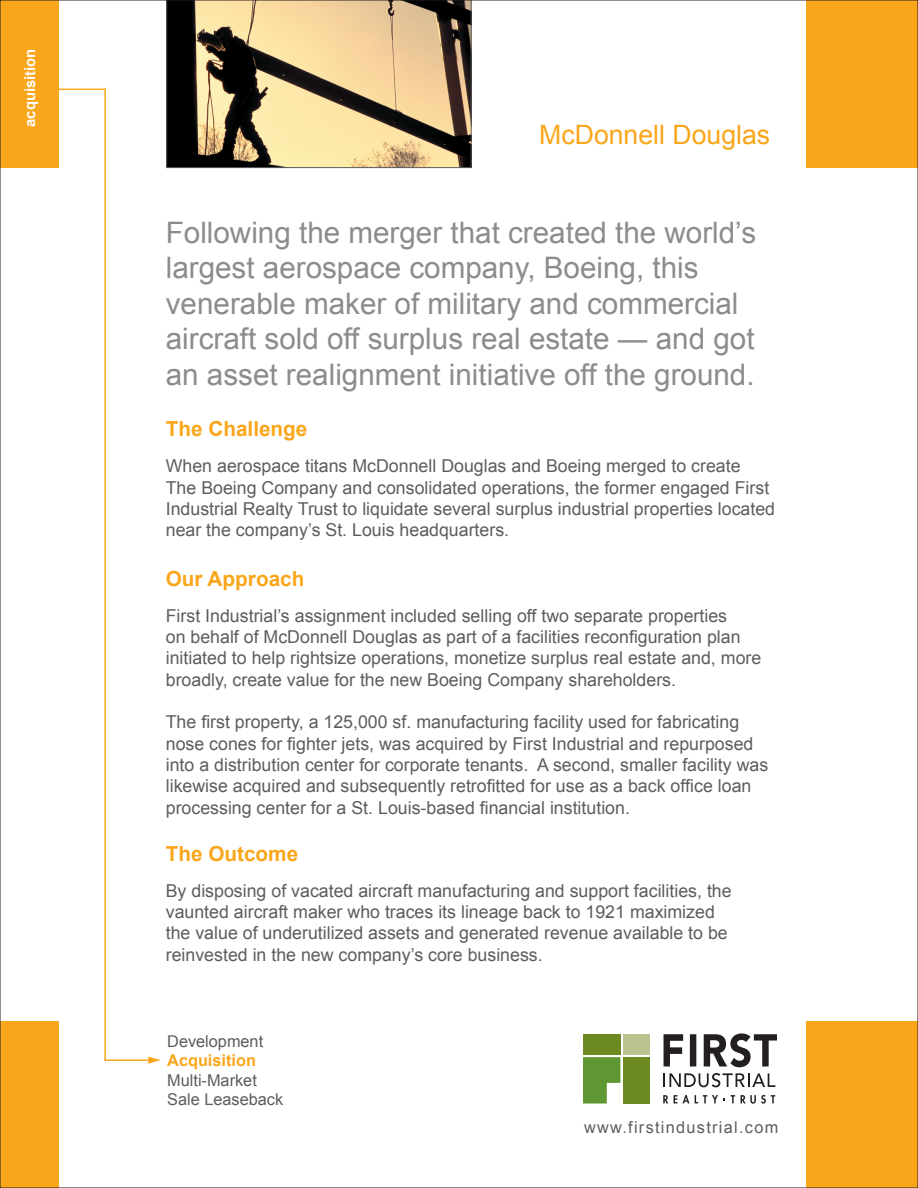
<style>
.page{position:relative;width:918px;height:1188px;background:#fff}
.page>*{position:absolute;margin:0;border:0;box-sizing:border-box;transform-origin:0 0}
.t1{font:29.55px/35.5px "Arial";color:#8b8c8d}
.t2{font:26.7px "Arial";color:#faa61a}
.t3{font:700 20.7px "Arial";color:#faa61a}
.t4{font:17.7px/21.3px "Arial";color:#5d5d5f}
.t5{font:16.35px/19.5px "Arial";color:#5d5d5f}
.t6{font:16.35px "Arial";letter-spacing:.08em;color:#5d5d5f}
.t7{font:700 14.85px "Arial";color:#fff}
.s1{font-weight:700;color:#faa61a}
</style>
<div class="page">
<div style="left:0;top:0;width:58px;height:167px;background:#faa61a"></div>
<div style="left:806px;top:0;width:112px;height:167px;background:#faa61a"></div>
<div style="left:0;top:1021px;width:58px;height:167px;background:#faa61a"></div>
<div style="left:806px;top:1021px;width:112px;height:167px;background:#faa61a"></div>
<svg style="left:166px;top:2px;width:305px;height:166px;background:#a5916c"></svg>
<hr style="left:58px;top:89px;width:48px;height:1px;background:#faa61a">
<hr style="left:104px;top:89px;width:2px;height:971px;background:#faa61a">
<hr style="left:104px;top:1059px;width:50px;height:2px;background:#faa61a">
<svg style="left:664px;top:1033px;width:113px;height:34px"></svg>
<svg style="left:663px;top:1073px;width:112px;height:14px"></svg>
<svg style="left:663px;top:1095px;width:5px;height:8px"></svg>
<svg style="left:674px;top:1095px;width:3px;height:8px"></svg>
<svg style="left:683px;top:1095px;width:6px;height:8px"></svg>
<svg style="left:695px;top:1095px;width:30px;height:8px"></svg>
<svg style="left:731px;top:1095px;width:4px;height:8px"></svg>
<svg style="left:741px;top:1095px;width:34px;height:9px"></svg>
<div style="left:584px;top:1034px;width:36px;height:20px;background:#6c8a1f"></div>
<div style="left:623px;top:1034px;width:27px;height:20px;background:#b8c38f"></div>
<div style="left:623px;top:1057px;width:27px;height:46px;background:#6c8a1f"></div>
<svg style="left:584px;top:1057px;width:36px;height:47px"></svg>
<p class="t7" style="left:22px;top:127px;width:80px;rotate:-90deg">acquisition</p>
<p class="t2" style="left:539px;top:120px;width:233px">McDonnell Douglas</p>
<p class="t1" style="left:166px;top:215px;width:592px">Following the merger that created the world’s largest aerospace company, Boeing, this venerable maker of military and commercial aircraft sold off surplus real estate — and got an asset realignment initiative off the ground.</p>
<p class="t3" style="left:166px;top:417px;width:143px">The Challenge</p>
<p class="t4" style="left:166px;top:455px;width:611px">When aerospace titans McDonnell Douglas and Boeing merged to create The Boeing Company and consolidated operations, the former engaged First Industrial Realty Trust to liquidate several surplus industrial properties located near the company’s St. Louis headquarters.</p>
<p class="t3" style="left:166px;top:567px;width:140px">Our Approach</p>
<p class="t4" style="left:166px;top:605px;width:597px">First Industrial’s assignment included selling off two separate properties<br>on behalf of McDonnell Douglas as part of a facilities reconfiguration plan initiated to help rightsize operations, monetize surplus real estate and, more broadly, create value for the new Boeing Company shareholders.</p>
<p class="t4" style="left:166px;top:712px;width:604px">The first property, a 125,000 sf. manufacturing facility used for fabricating nose cones for fighter jets, was acquired by First Industrial and repurposed into a distribution center for corporate tenants. A second, smaller facility was likewise acquired and subsequently retrofitted for use as a back office loan processing center for a St. Louis-based financial institution.</p>
<p class="t3" style="left:166px;top:842px;width:134px">The Outcome</p>
<p class="t4" style="left:166px;top:880px;width:567px">By disposing of vacated aircraft manufacturing and support facilities, the vaunted aircraft maker who traces its lineage back to 1921 maximized the value of underutilized assets and generated revenue available to be reinvested in the new company’s core business.</p>
<p class="t5" style="left:167px;top:1031px;width:117px">Development<br><span class="s1">Acquisition<br></span>Multi-Market<br>Sale Leaseback</p>
<p class="t6" style="left:584px;top:1118px;width:196px">www.firstindustrial.com</p>
</div>
